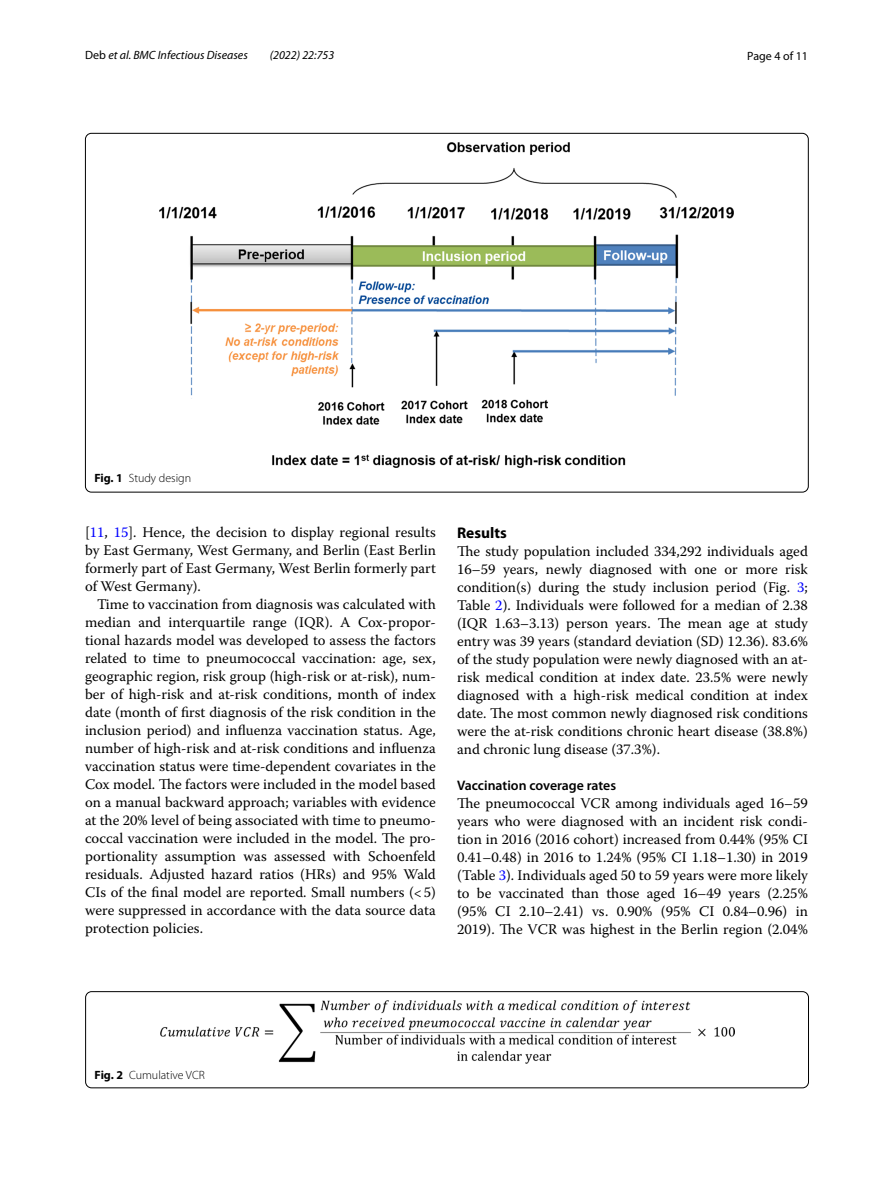
<style>
.page{position:relative;width:893px;height:1187px;background:#fff}
.page>*{position:absolute;margin:0;border:0;box-sizing:border-box;transform-origin:0 0}
.t1{font:700 15.45px "Myriad Pro";color:#000}
.t2{font:14.7px/18px "Warnock Pro";color:#000;text-align:justify}
.t3{font:600 13.8px "Myriad Pro";color:#000}
.t4{font:italic 12px "Myriad Pro";color:#000}
.t5{font:300 12px "Myriad Pro";color:#000}
.t6{font:12px "Myriad Pro";color:#000}
.s1{font-style:normal}
.s2{font-weight:700}
.s3{color:#00f}
</style>
<div class="page">
<img style="left:160px;top:142px;width:574px;height:325px">
<img style="left:160px;top:1000px;width:574px;height:63px">
<div style="left:85px;top:991px;width:724px;height:96px;border:1px solid #000;border-radius:6px"></div>
<p class="t4" style="left:85px;top:48px;width:164px"><span class="s1">Deb</span> et al. BMC Infectious Diseases</p>
<p class="t4" style="left:270px;top:48px;width:66px">(2022) 22:753</p>
<p class="t6" style="left:747px;top:48px;width:62px">Page 4 of 11</p>
<p class="t5" style="left:94px;top:472px;width:98px"><span class="s2">Fig. 1</span> Study design</p>
<p class="t2" style="left:85px;top:522px;width:352px">[<span class="s3">11</span>, <span class="s3">15</span>]. Hence, the decision to display regional results by East Germany, West Germany, and Berlin (East Berlin formerly part of East Germany, West Berlin formerly part of West Germany).</p>
<p class="t2" style="left:85px;top:594px;width:352px;text-indent:12px">Time to vaccination from diagnosis was calculated with median and interquartile range (IQR). A Cox-propor&shy;tional hazards model was developed to assess the factors related to time to pneumococcal vaccination: age, sex, geographic region, risk group (high-risk or at-risk), num&shy;ber of high-risk and at-risk conditions, month of index date (month of first diagnosis of the risk condition in the inclusion period) and influenza vaccination status. Age, number of high-risk and at-risk conditions and influenza vaccination status were time-dependent covariates in the Cox model. The factors were included in the model based on a manual backward approach; variables with evidence at the 20% level of being associated with time to pneumo&shy;coccal vaccination were included in the model. The pro&shy;portionality assumption was assessed with Schoenfeld residuals. Adjusted hazard ratios (HRs) and 95% Wald CIs of the final model are reported. Small numbers (&lt;5) were suppressed in accordance with the data source data protection policies.</p>
<p class="t1" style="left:457px;top:522px;width:51px">Results</p>
<p class="t2" style="left:457px;top:541px;width:352px">The study population included 334,292 individuals aged 16–59 years, newly diagnosed with one or more risk condition(s) during the study inclusion period (Fig. <span class="s3">3</span>; Table <span class="s3">2</span>). Individuals were followed for a median of 2.38 (IQR 1.63–3.13) person years. The mean age at study entry was 39 years (standard deviation (SD) 12.36). 83.6% of the study population were newly diagnosed with an at&shy;risk medical condition at index date. 23.5% were newly diagnosed with a high-risk medical condition at index date. The most common newly diagnosed risk conditions were the at-risk conditions chronic heart disease (38.8%) and chronic lung disease (37.3%).</p>
<p class="t3" style="left:457px;top:776px;width:161px">Vaccination coverage rates</p>
<p class="t2" style="left:457px;top:793px;width:352px">The pneumococcal VCR among individuals aged 16–59 years who were diagnosed with an incident risk condi&shy;tion in 2016 (2016 cohort) increased from 0.44% (95% CI 0.41–0.48) in 2016 to 1.24% (95% CI 1.18–1.30) in 2019 (Table <span class="s3">3</span>). Individuals aged 50 to 59 years were more likely to be vaccinated than those aged 16–49 years (2.25% (95% CI 2.10–2.41) vs. 0.90% (95% CI 0.84–0.96) in 2019). The VCR was highest in the Berlin region (2.04%</p>
<p class="t5" style="left:95px;top:1068px;width:112px"><span class="s2">Fig. 2</span> Cumulative VCR</p>
</div>
